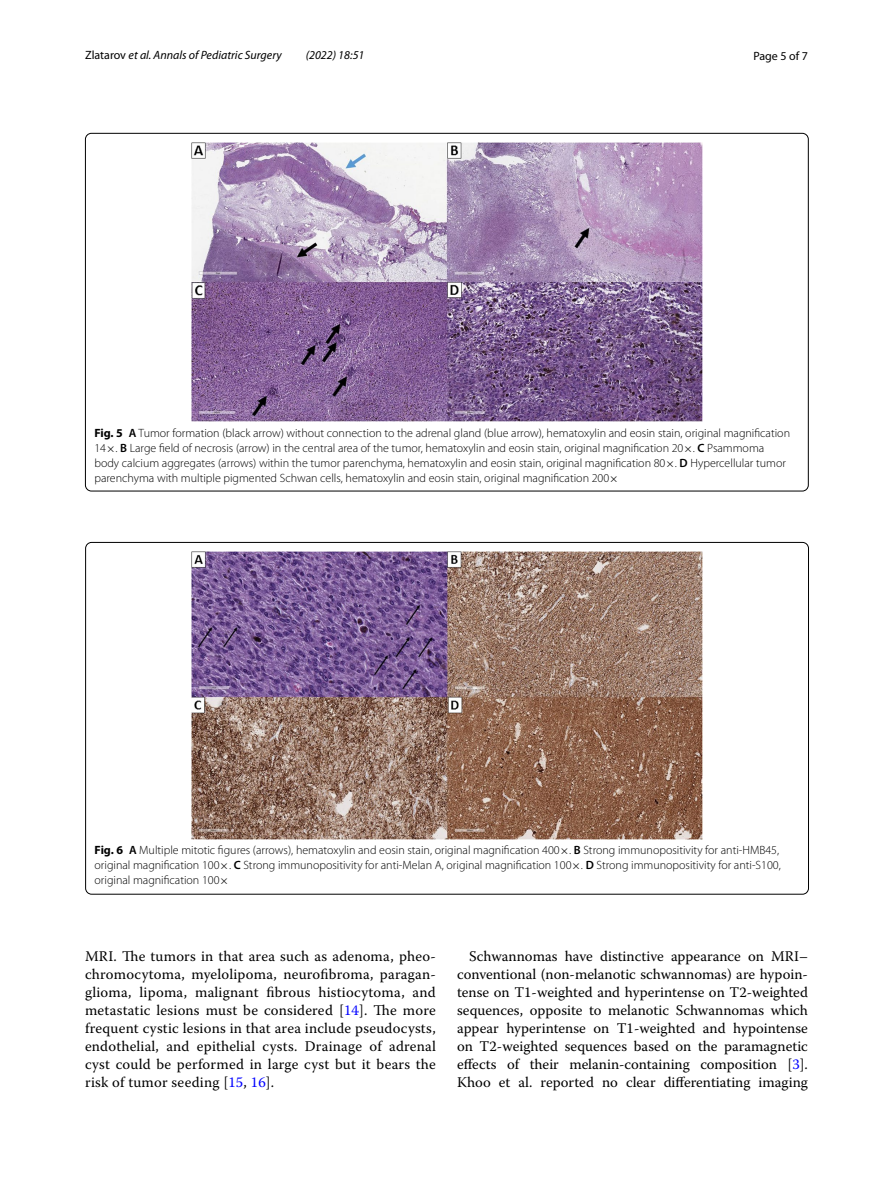
<style>
.page{position:relative;width:893px;height:1187px;background:#fff}
.page>*{position:absolute;margin:0;border:0;box-sizing:border-box;transform-origin:0 0}
.t1{font:14.7px/18px "Warnock Pro";letter-spacing:.01em;color:#000;text-align:justify}
.t2{font:300 12px/15px "Myriad Pro";color:#000}
.t3{font:italic 12px "Myriad Pro";color:#000}
.t4{font:12px "Myriad Pro";color:#000}
.s1{font-style:normal}
.s2{font-weight:700}
.s3{font-weight:600}
.s4{font-family:"MTSY";font-weight:400}
.s5{color:#00f}
</style>
<div class="page">
<img style="left:192px;top:142px;width:510px;height:279px">
<img style="left:192px;top:551px;width:510px;height:288px">
<p class="t3" style="left:85px;top:48px;width:198px"><span class="s1">Zlatarov</span> et al. Annals of Pediatric Surgery</p>
<p class="t3" style="left:306px;top:48px;width:60px">(2022) 18:51</p>
<p class="t4" style="left:753px;top:48px;width:56px">Page 5 of 7</p>
<p class="t2" style="left:94px;top:425px;width:697px"><span class="s2">Fig. 5</span> <span class="s3">A</span> Tumor formation (black arrow) without connection to the adrenal gland (blue arrow), hematoxylin and eosin stain, original magnification 14<span class="s4">×</span>. <span class="s3">B</span> Large field of necrosis (arrow) in the central areа of the tumor, hematoxylin and eosin stain, original magnification 20<span class="s4">×</span>. <span class="s3">C</span> Psammoma body calcium aggregates (arrows) within the tumor parenchyma, hematoxylin and eosin stain, original magnification 80<span class="s4">×</span>. <span class="s3">D</span> Hypercellular tumor parenchyma with multiple pigmented Schwan cells, hematoxylin and eosin stain, original magnification 200<span class="s4">×</span></p>
<p class="t2" style="left:95px;top:842px;width:688px"><span class="s2">Fig. 6</span> <span class="s3">A</span> Multiple mitotic figures (arrows), hematoxylin and eosin stain, original magnification 400<span class="s4">×</span>. <span class="s3">B</span> Strong immunopositivity for anti-HMB45, original magnification 100<span class="s4">×</span>. <span class="s3">C</span> Strong immunopositivity for anti-Melan A, original magnification 100<span class="s4">×</span>. <span class="s3">D</span> Strong immunopositivity for anti-S100, original magnification 100<span class="s4">×</span></p>
<p class="t1" style="left:85px;top:946px;width:352px">MRI. The tumors in that area such as adenoma, pheo&shy;chromocytoma, myelolipoma, neurofibroma, paragan&shy;glioma, lipoma, malignant fibrous histiocytoma, and metastatic lesions must be considered [<span class="s5">14</span>]. The more frequent cystic lesions in that area include pseudocysts, endothelial, and epithelial cysts. Drainage of adrenal cyst could be performed in large cyst but it bears the risk of tumor seeding [<span class="s5">15</span>, <span class="s5">16</span>].</p>
<p class="t1" style="left:457px;top:946px;width:352px;text-indent:12px">Schwannomas have distinctive appearance on MRI– conventional (non-melanotic schwannomas) are hypoin&shy;tense on T1-weighted and hyperintense on T2-weighted sequences, opposite to melanotic Schwannomas which appear hyperintense on T1-weighted and hypointense on T2-weighted sequences based on the paramagnetic effects of their melanin-containing composition [<span class="s5">3</span>].<br>Khoo et al. reported no clear differentiating imaging</p>
</div>
